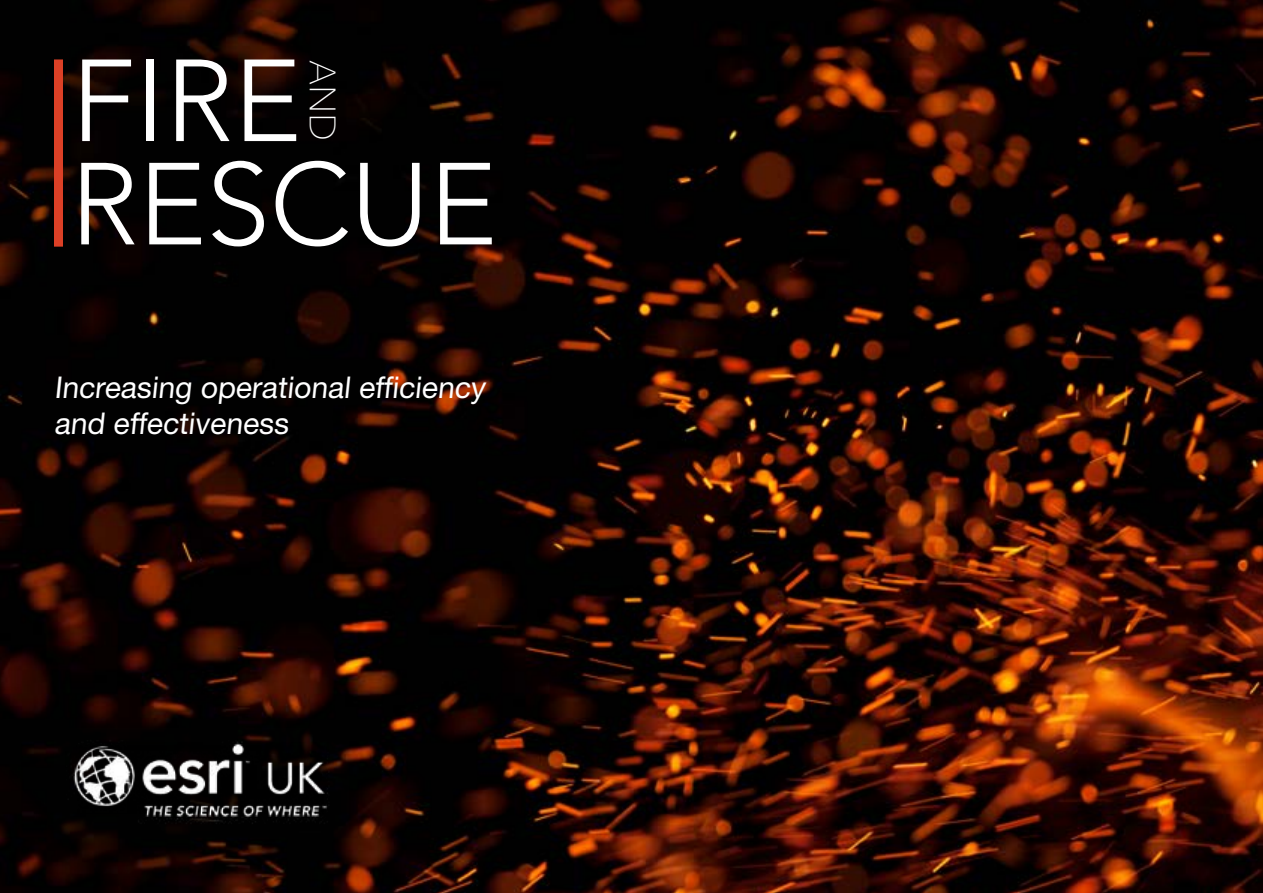
<style>
.page{position:relative;width:1263px;height:893px;background:#fff}
.page>*{position:absolute;margin:0;border:0;box-sizing:border-box;transform-origin:0 0}
.t1{font:300 115.2px/103.4px "Avenir LT Std";letter-spacing:-.005em;color:#fff}
.t2{font:100 36.75px "Avenir Next LT Pro";color:#fff}
.t3{font:30px/36px "Helvetica Neue LT Std";color:#fff}
</style>
<div class="page">
<img style="left:0;top:0;width:1263px;height:893px">
<div style="left:54px;top:59px;width:9px;height:188px;background:#dc4026"></div>
<img style="left:54px;top:728px;width:294px;height:111px">
<h1 class="t1" style="left:70px;top:50px;width:429px">FIRE<br>RESCUE</h1>
<p class="t2" style="left:344px;top:60px;width:83px;rotate:90deg">AND</p>
<p class="t3" style="left:54px;top:369px;width:433px">Increasing operational efficiency and effectiveness</p>
</div>
